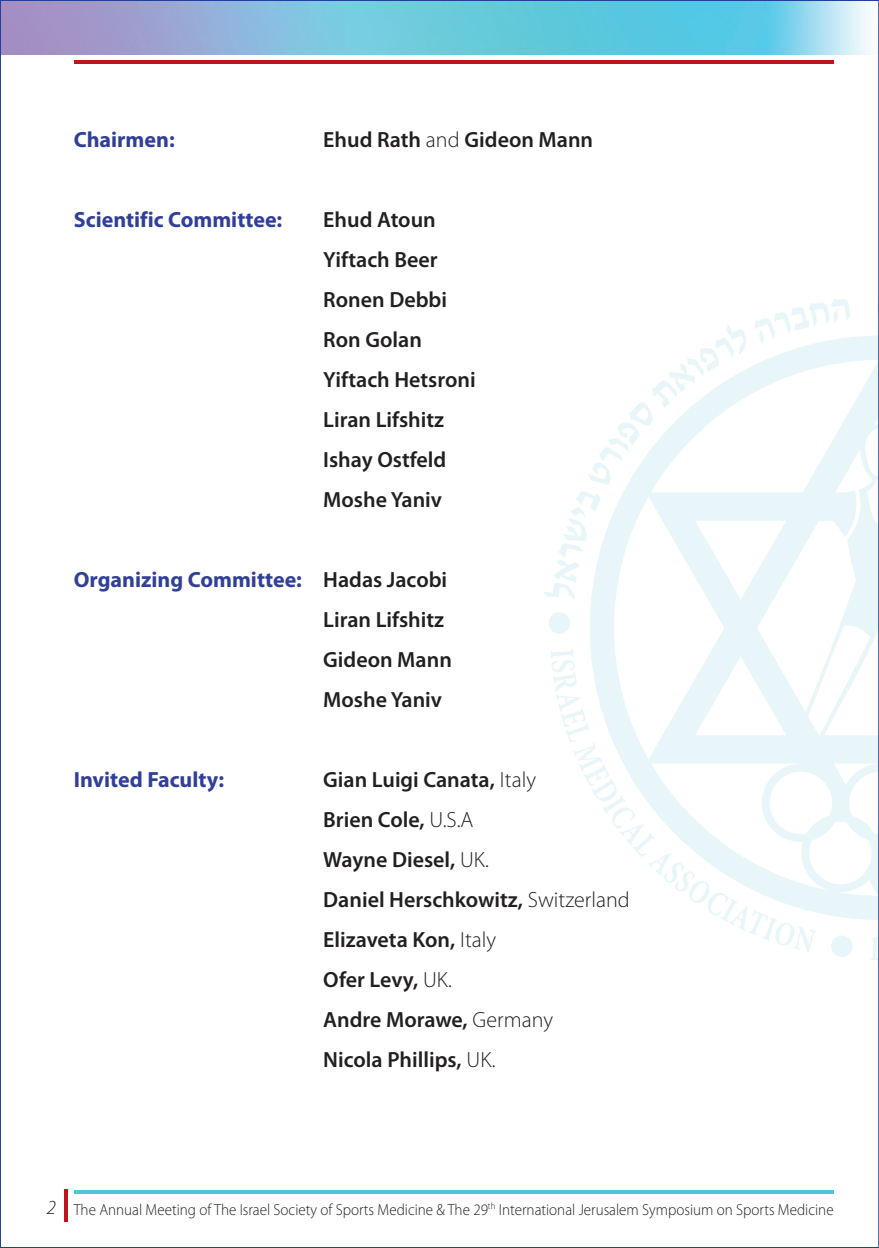
<style>
.page{position:relative;width:879px;height:1248px;background:#fff}
.page>*{position:absolute;margin:0;border:0;box-sizing:border-box;transform-origin:0 0}
.t1{font:600 22px/40px "Myriad Pro";color:#231f20}
.t2{font:700 22px "Myriad Pro";color:#323f99}
.t3{font:italic 300 20px "Myriad Pro";color:#231f20}
.t4{font:300 16px "Myriad Pro";color:#231f20;scale:.94 1}
.s1{font-weight:300}
.s2{font-weight:700;color:#323f99}
</style>
<div class="page">
<svg style="left:590px;top:336px;width:280px;height:584px"></svg>
<svg style="left:550px;top:648px;width:266px;height:304px"></svg>
<svg style="left:544px;top:299px;width:306px;height:300px"></svg>
<div style="left:831px;top:935px;width:21px;height:22px;background:#e8f6f9;border-radius:50%"></div>
<div style="left:548px;top:612px;width:22px;height:21px;background:#e8f6f9;border-radius:50%"></div>
<img style="left:2px;top:2px;width:868px;height:52px">
<hr style="left:74px;top:60px;width:759px;height:4px;background:#c4121a">
<hr style="left:74px;top:1190px;width:759px;height:3px;background:#51c6d8">
<hr style="left:64px;top:1189px;width:4px;height:32px;background:#c4121a">
<svg style="left:870px;top:0;width:9px;height:1247px"></svg>
<p class="t2" style="left:74px;top:125px;width:103px">Chairmen:</p>
<p class="t1" style="left:323px;top:119px;width:271px">Ehud Rath <span class="s1">and</span> Gideon Mann</p>
<p class="t2" style="left:74px;top:205px;width:210px">Scientific Committee:</p>
<p class="t1" style="left:323px;top:199px;width:154px">Ehud Atoun<br>Yiftach Beer<br>Ronen Debbi<br>Ron Golan<br>Yiftach Hetsroni<br>Liran Lifshitz<br>Ishay Ostfeld<br>Moshe Yaniv</p>
<p class="t1" style="left:323px;top:559px;width:130px;text-indent:-249px"><span class="s2">Organizing Committee:</span> Hadas Jacobi<br>Liran Lifshitz<br>Gideon Mann<br>Moshe Yaniv</p>
<p class="t2" style="left:74px;top:765px;width:152px">Invited Faculty:</p>
<p class="t1" style="left:323px;top:759px;width:308px">Gian Luigi Canata, <span class="s1">Italy<br></span>Brien Cole, <span class="s1">U.S.A<br></span>Wayne Diesel, <span class="s1">UK.<br></span>Daniel Herschkowitz, <span class="s1">Switzerland<br></span>Elizaveta Kon, <span class="s1">Italy<br></span>Ofer Levy, <span class="s1">UK.<br></span>Andre Morawe, <span class="s1">Germany<br></span>Nicola Phillips, <span class="s1">UK.</span></p>
<p class="t3" style="left:47px;top:1194px;width:11px">2</p>
<p class="t4" style="left:74px;top:1199px;width:810px">The Annual Meeting of The Israel Society of Sports Medicine &amp; The 29<sup>th</sup> International Jerusalem Symposium on Sports Medicine</p>
</div>
